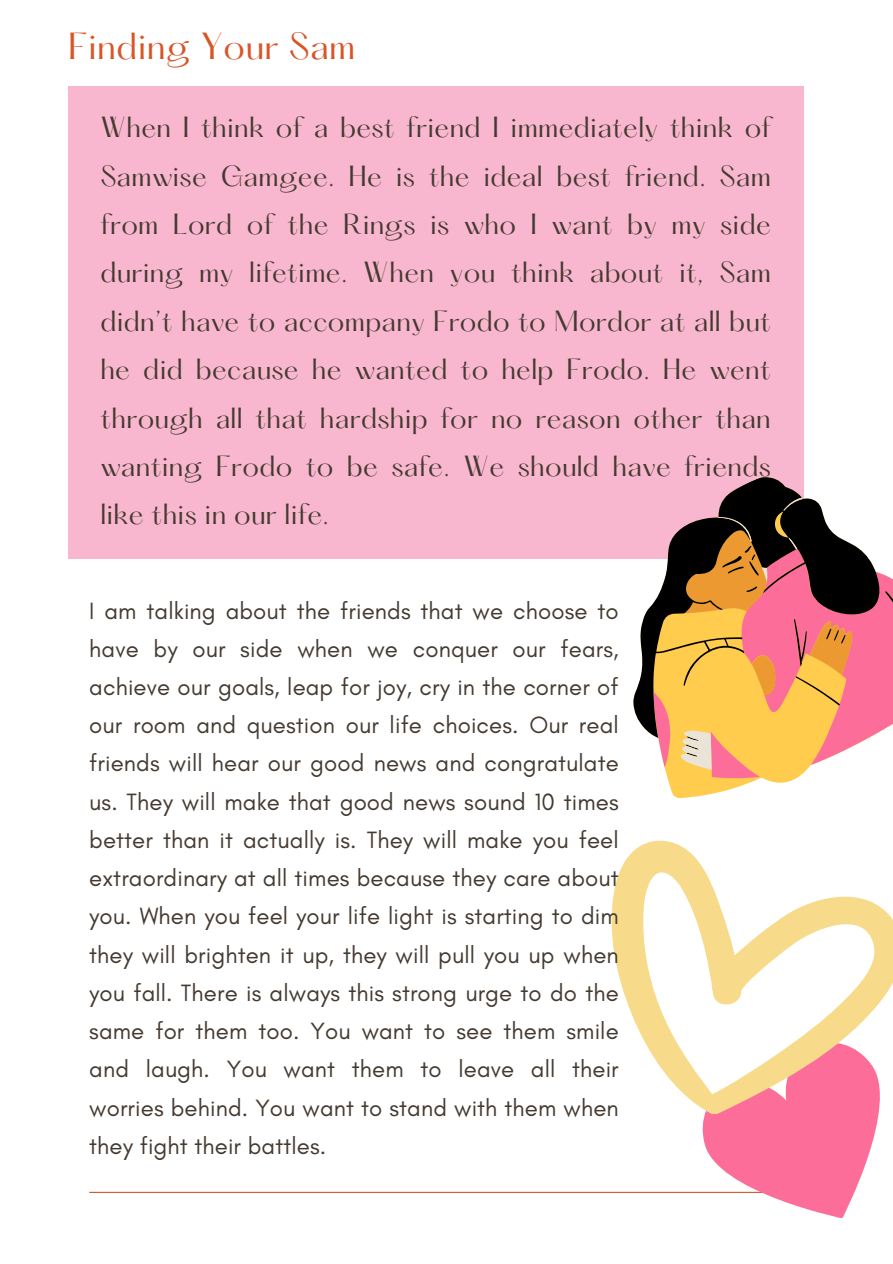
<style>
.page{position:relative;width:893px;height:1264px;background:#fff}
.page>*{position:absolute;margin:0;border:0;box-sizing:border-box;transform-origin:0 0}
.t1{font:33px "Hatton";letter-spacing:.01em;color:#d85528}
.t2{font:25.5px/48.3px "Hatton";letter-spacing:.01em;color:#443a31;text-align:justify}
.t3{font:24px/38.2px "Glacial Indifference";letter-spacing:.005em;color:#443a31;text-align:justify}
</style>
<div class="page">
<div style="left:68px;top:86px;width:735px;height:472px;background:#f9b7cf"></div>
<hr style="left:89px;top:1191px;width:721px;height:1px;background:#d85528">
<svg style="left:568px;top:440px;width:324px;height:359px"></svg>
<svg style="left:599px;top:483px;width:287px;height:296px"></svg>
<svg style="left:672px;top:1160px;width:195px;height:59px"></svg>
<svg style="left:611px;top:840px;width:281px;height:320px"></svg>
<p class="t1" style="left:68px;top:31px;width:289px">Finding Your Sam</p>
<p class="t2" style="left:100px;top:106px;width:672px">When I think of a best friend I immediately think of Samwise Gamgee. He is the ideal best friend. Sam from Lord of the Rings is who I want by my side during my lifetime. When you think about it, Sam didn’t have to accompany Frodo to Mordor at all but he did because he wanted to help Frodo. He went through all that hardship for no reason other than wanting Frodo to be safe. We should have friends like this in our life.</p>
<p class="t3" style="left:89px;top:591px;width:531px">I am talking about the friends that we choose to have by our side when we conquer our fears, achieve our goals, leap for joy, cry in the corner of our room and question our life choices. Our real friends will hear our good news and congratulate us. They will make that good news sound 10 times better than it actually is. They will make you feel extraordinary at all times because they care about you. When you feel your life light is starting to dim they will brighten it up, they will pull you up when you fall. There is always this strong urge to do the same for them too. You want to see them smile and laugh. You want them to leave all their worries behind. You want to stand with them when they fight their battles.</p>
</div>
